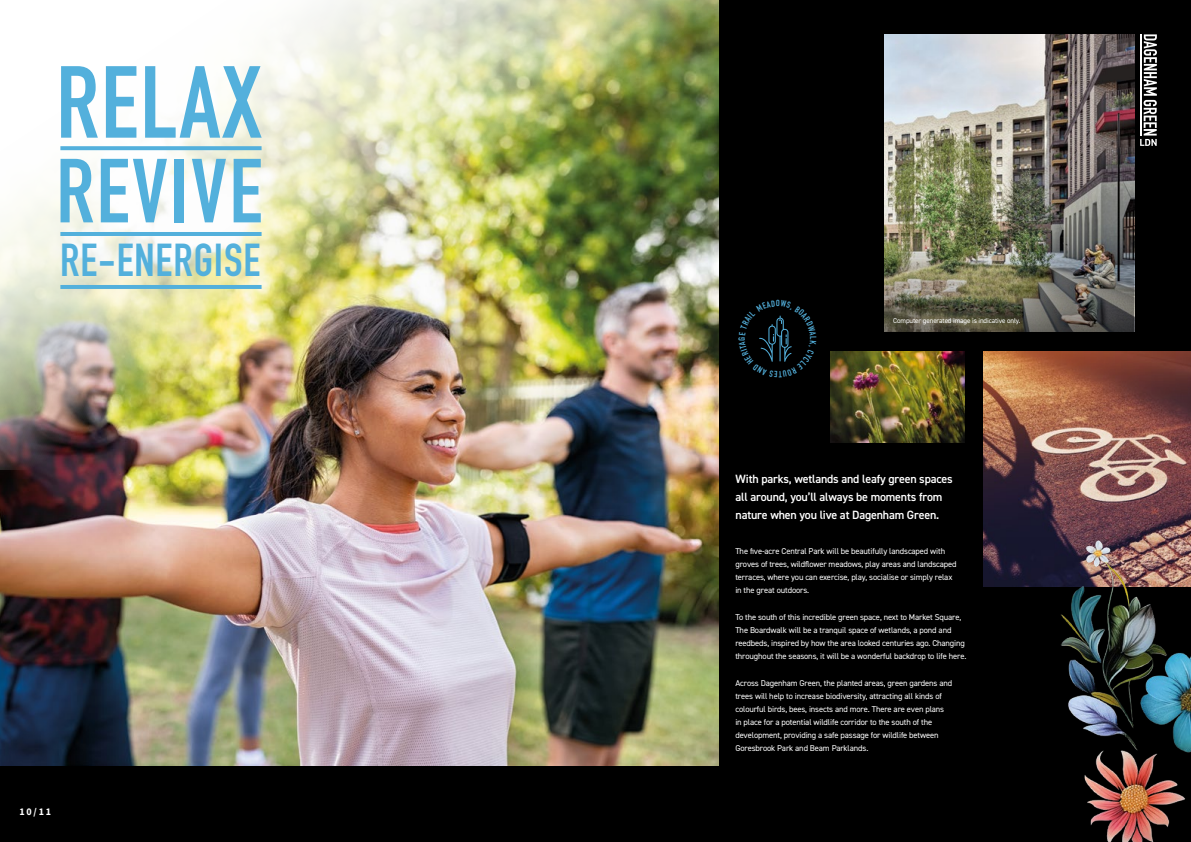
<style>
.page{position:relative;width:1191px;height:842px;background:#000}
.page>*{position:absolute;margin:0;border:0;box-sizing:border-box;transform-origin:0 0}
.t1{font:700 100.5px "DIN Condensed";letter-spacing:.02em;color:#53b0dc}
.t2{font:700 89.2px "DIN Condensed";letter-spacing:.025em;color:#53b0dc}
.t3{font:700 45.5px "DIN Condensed";letter-spacing:.02em;color:#53b0dc}
.t4{font:600 12px/18px "DIN2014";letter-spacing:-.015em;color:#fff}
.t5{font:700 10px "Source Sans 3";color:#fff}
.t6{font:8.5px/13px "DIN2014";letter-spacing:-.015em;color:#fff}
.t7{font:7px "DIN2014";letter-spacing:-.015em;color:#fff}
</style>
<div class="page">
<img style="left:0;top:470px;width:718px;height:295px">
<img style="left:0;top:0;width:718px;height:470px">
<img style="left:984px;top:351px;width:207px;height:235px">
<img style="left:830px;top:351px;width:134px;height:91px">
<img style="left:884px;top:34px;width:250px;height:298px">
<svg style="left:60px;top:146px;width:201px;height:4px"></svg>
<hr style="left:60px;top:232px;width:201px;height:4px;background:#53b0dc">
<hr style="left:60px;top:285px;width:201px;height:4px;background:#53b0dc">
<img style="left:1060px;top:532px;width:131px;height:310px">
<svg style="left:1140px;top:34px;width:17px;height:112px"></svg>
<hr style="left:1140px;top:34px;width:1px;height:66px;background:#fff">
<hr style="left:1140px;top:99px;width:1px;height:37px;background:#fff">
<svg style="left:759px;top:315px;width:33px;height:47px"></svg>
<h1 class="t1" style="left:56px;top:35px;width:207px">RELAX</h1>
<h2 class="t2" style="left:56px;top:131px;width:208px">REVIVE</h2>
<h3 class="t3" style="left:60px;top:230px;width:202px">RE-ENERGISE</h3>
<p class="t5" style="left:19px;top:805px;width:33px">10/11</p>
<p class="t7" style="left:893px;top:316px;width:129px">Computer generated image is indicative only.</p>
<h3 class="t4" style="left:735px;top:469px;width:219px">With parks, wetlands and leafy green spaces all around, you’ll always be moments from nature when you live at Dagenham Green.</h3>
<p class="t6" style="left:735px;top:544px;width:223px">The five-acre Central Park will be beautifully landscaped with groves of trees, wildflower meadows, play areas and landscaped terraces, where you can exercise, play, socialise or simply relax in the great outdoors.</p>
<p class="t6" style="left:735px;top:610px;width:232px">To the south of this incredible green space, next to Market Square, The Boardwalk will be a tranquil space of wetlands, a pond and reedbeds, inspired by how the area looked centuries ago. Changing throughout the seasons, it will be a wonderful backdrop to life here.</p>
<p class="t6" style="left:735px;top:677px;width:218px">Across Dagenham Green, the planted areas, green gardens and trees will help to increase biodiversity, attracting all kinds of colourful birds, bees, insects and more. There are even plans in place for a potential wildlife corridor to the south of the development, providing a safe passage for wildlife between Goresbrook Park and Beam Parklands.</p>
</div>
